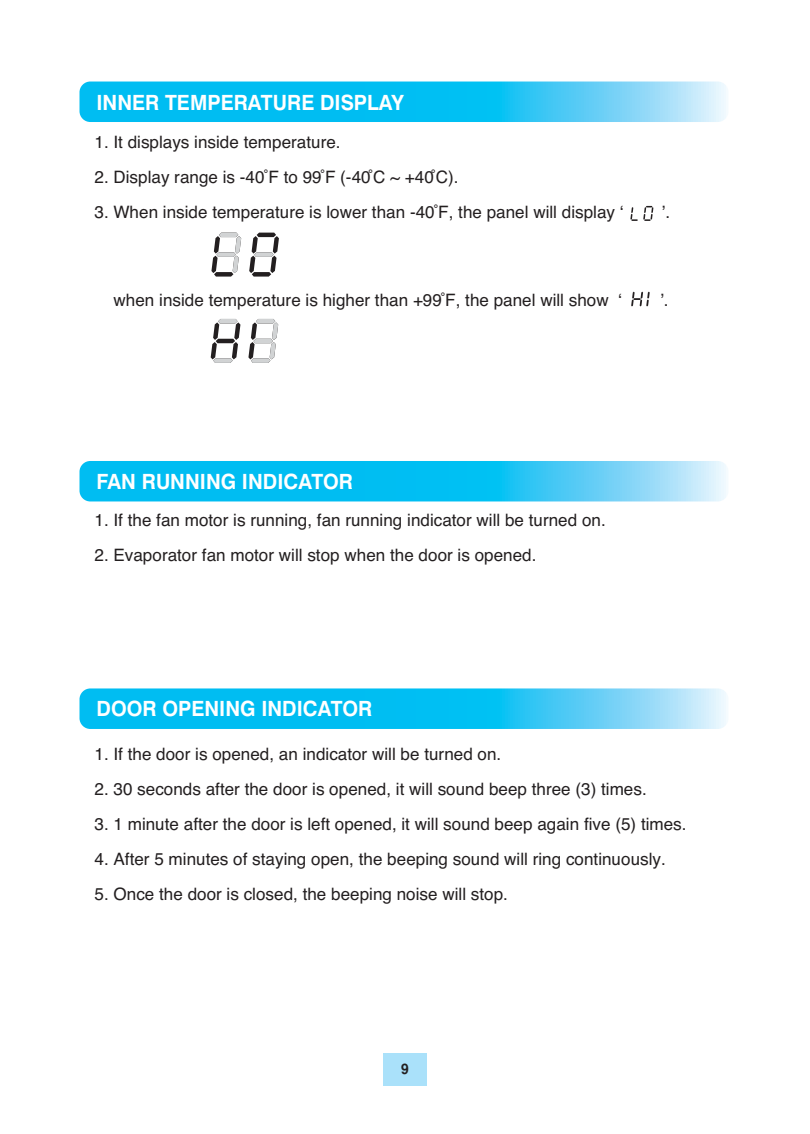
<style>
.page{position:relative;width:810px;height:1134px;background:#fff}
.page>*{position:absolute;margin:0;border:0;box-sizing:border-box;transform-origin:0 0}
.t1{font:700 21px "Swiss 721 BT";color:#fff;scale:.95 1}
.t2{font:17.1px "Helvetica";color:#231f20}
.t3{font:700 15px "Swiss 721 BT";color:#231f20;scale:.9 1}
</style>
<div class="page">
<div style="left:383px;top:1053px;width:44px;height:33px;background:#aae1fa"></div>
<svg style="left:80px;top:82px;width:648px;height:40px;background:#2ac6f4"></svg>
<svg style="left:80px;top:461px;width:648px;height:40px;background:#2ac6f4"></svg>
<svg style="left:80px;top:688px;width:648px;height:41px;background:#2dc6f4"></svg>
<svg style="left:211px;top:233px;width:30px;height:44px"></svg>
<svg style="left:249px;top:233px;width:30px;height:44px"></svg>
<svg style="left:630px;top:206px;width:23px;height:15px"></svg>
<svg style="left:631px;top:292px;width:19px;height:14px"></svg>
<svg style="left:211px;top:319px;width:29px;height:44px"></svg>
<svg style="left:248px;top:319px;width:30px;height:44px"></svg>
<p class="t1" style="left:96px;top:94px;width:325px">INNER TEMPERATURE DISPLAY</p>
<p class="t2" style="left:95px;top:136px;width:248px">1. It displays inside temperature.</p>
<p class="t2" style="left:95px;top:170px;width:365px">2. Display range is -40˚F to 99˚F (-40˚C ~ +40˚C).</p>
<p class="t2" style="left:95px;top:205px;width:531px">3. When inside temperature is lower than -40˚F, the panel will display ʻ</p>
<p class="t2" style="left:662px;top:205px;width:10px">ʼ.</p>
<p class="t2" style="left:114px;top:294px;width:510px">when inside temperature is higher than +99˚F, the panel will show ʻ</p>
<p class="t2" style="left:660px;top:294px;width:10px">ʼ.</p>
<p class="t1" style="left:96px;top:474px;width:272px">FAN RUNNING INDICATOR</p>
<p class="t2" style="left:95px;top:514px;width:513px">1. If the fan motor is running, fan running indicator will be turned on.</p>
<p class="t2" style="left:95px;top:549px;width:444px">2. Evaporator fan motor will stop when the door is opened.</p>
<p class="t1" style="left:96px;top:701px;width:292px">DOOR OPENING INDICATOR</p>
<p class="t2" style="left:95px;top:748px;width:408px">1. If the door is opened, an indicator will be turned on.</p>
<p class="t2" style="left:95px;top:783px;width:554px">2. 30 seconds after the door is opened, it will sound beep three (3) times.</p>
<p class="t2" style="left:95px;top:818px;width:594px">3. 1 minute after the door is left opened, it will sound beep again five (5) times.</p>
<p class="t2" style="left:95px;top:852px;width:573px">4. After 5 minutes of staying open, the beeping sound will ring continuously.</p>
<p class="t2" style="left:95px;top:887px;width:415px">5. Once the door is closed, the beeping noise will stop.</p>
<p class="t3" style="left:401px;top:1063px;width:10px">9</p>
</div>
